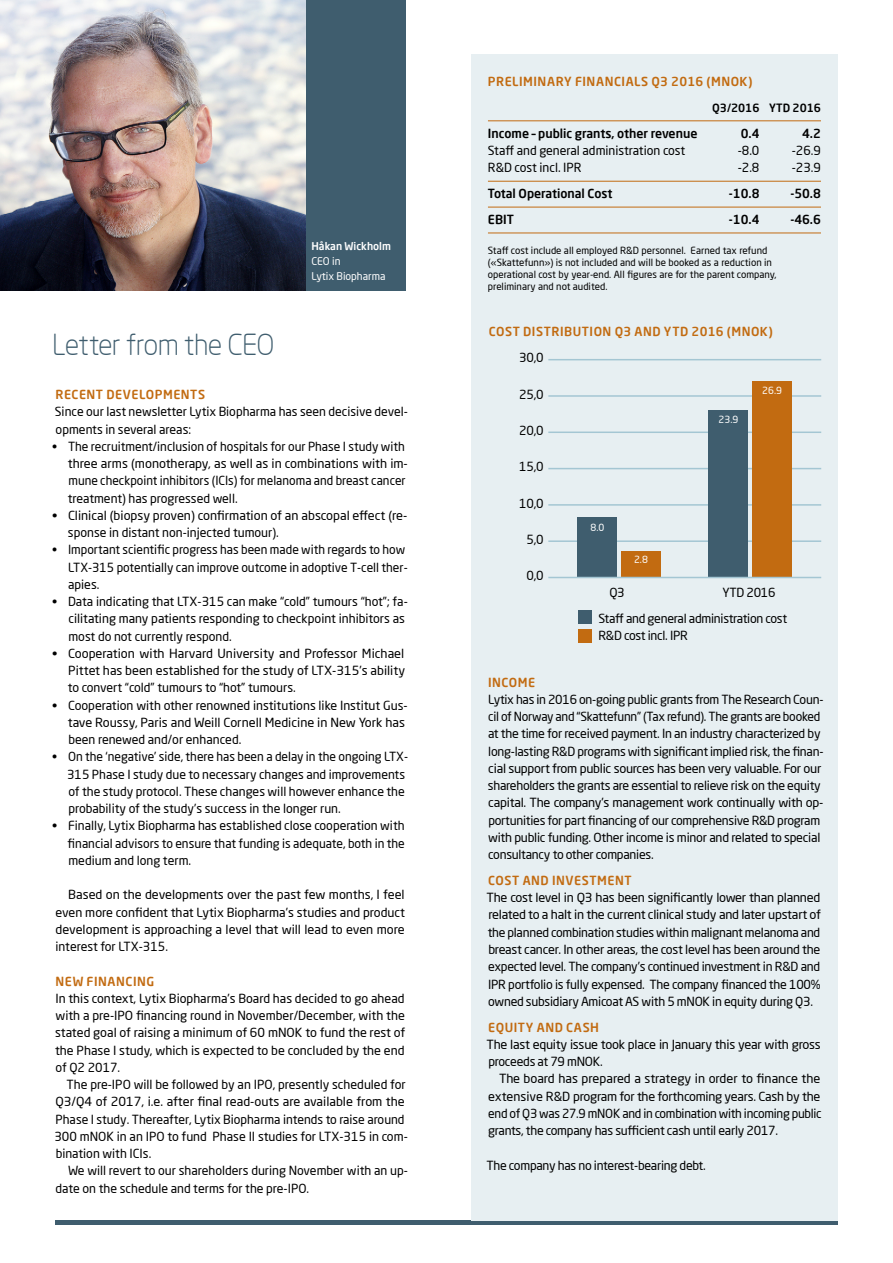
<style>
.page{position:relative;width:893px;height:1263px;background:#fff}
.page>*{position:absolute;margin:0;border:0;box-sizing:border-box;transform-origin:0 0}
.t1{font:300 28.5px "Neo Sans Pro";letter-spacing:-.025em;color:#3f5d6e}
.t2{font:12.3px/17.2px "Neo Sans Pro";color:#000}
.t3{font:12.3px/17.2px "Neo Sans Pro";letter-spacing:-.02em;color:#000}
.t4{font:500 12.3px "Neo Sans Pro";letter-spacing:.04em;color:#c26b11}
.t5{font:500 12.3px "Neo Sans Pro";color:#000}
.t6{font:500 11.25px "Neo Sans Pro";color:#000}
.t7{font:10.5px/15px "Neo Sans Pro";color:#fff}
.t8{font:500 10.5px "Neo Sans Pro";color:#fff}
.t9{font:9.75px/12px "Neo Sans Pro";color:#000}
.t10{font:9.75px "Neo Sans Pro";color:#fff}
</style>
<div class="page">
<div style="left:55px;top:1220px;width:783px;height:5px;background:#3f5d6e"></div>
<div style="left:471px;top:54px;width:367px;height:1166px;background:#e7eff2"></div>
<hr style="left:488px;top:120px;width:333px;height:1px;background:#c26b11">
<hr style="left:488px;top:181px;width:333px;height:1px;background:#c26b11">
<hr style="left:488px;top:207px;width:333px;height:1px;background:#c26b11">
<hr style="left:488px;top:233px;width:333px;height:1px;background:#c26b11">
<div style="left:303px;top:0;width:102px;height:291px;background:#3f5d6e"></div>
<img style="left:0;top:0;width:305px;height:291px">
<div style="left:578px;top:610px;width:13px;height:13px;background:#3f5d6e"></div>
<div style="left:578px;top:629px;width:13px;height:14px;background:#c26b11"></div>
<hr style="left:548px;top:359px;width:273px;height:1px;background:#a4c6d3">
<hr style="left:548px;top:395px;width:273px;height:2px;background:#a4c6d3">
<hr style="left:548px;top:431px;width:273px;height:2px;background:#a4c6d3">
<hr style="left:548px;top:468px;width:273px;height:1px;background:#a4c6d3">
<hr style="left:548px;top:504px;width:273px;height:2px;background:#a4c6d3">
<hr style="left:548px;top:540px;width:273px;height:2px;background:#a4c6d3">
<div style="left:752px;top:381px;width:40px;height:196px;background:#c26b11"></div>
<div style="left:709px;top:410px;width:39px;height:167px;background:#3f5d6e"></div>
<div style="left:621px;top:551px;width:40px;height:26px;background:#c26b11"></div>
<div style="left:578px;top:517px;width:39px;height:60px;background:#3f5d6e"></div>
<hr style="left:548px;top:577px;width:273px;height:1px;background:#a4c6d3">
<h1 class="t1" style="left:52px;top:327px;width:224px">Letter from the CEO</h1>
<p class="t8" style="left:311px;top:240px;width:81px">Håkan Wickholm</p>
<p class="t7" style="left:311px;top:254px;width:76px">CEO in<br>Lytix Biopharma</p>
<p class="t4" style="left:56px;top:387px;width:151px">RECENT DEVELOPMENTS</p>
<p class="t2" style="left:55px;top:403px;width:354px">Since our last newsletter Lytix Biopharma has seen decisive devel&shy;opments in several areas:</p>
<p class="t2" style="left:68px;top:437px;width:342px;text-indent:-16px">• The recruitment/inclusion of hospitals for our Phase I study with three arms (monotherapy, as well as in combinations with im&shy;mune checkpoint inhibitors (ICIs) for melanoma and breast cancer treatment) has progressed well.</p>
<p class="t2" style="left:68px;top:506px;width:341px;text-indent:-16px">• Clinical (biopsy proven) confirmation of an abscopal effect (re&shy;sponse in distant non-injected tumour).</p>
<p class="t2" style="left:68px;top:541px;width:341px;text-indent:-16px">• Important scientific progress has been made with regards to how<br>LTX-315 potentially can improve outcome in adoptive T-cell ther&shy;apies.</p>
<p class="t2" style="left:68px;top:593px;width:341px;text-indent:-16px">• Data indicating that LTX-315 can make “cold” tumours “hot”; fa&shy;cilitating many patients responding to checkpoint inhibitors as most do not currently respond.</p>
<p class="t2" style="left:68px;top:644px;width:339px;text-align:justify;text-indent:-16px">• Cooperation with Harvard University and Professor Michael Pittet has been established for the study of LTX-315’s ability to convert “cold” tumours to “hot” tumours.</p>
<p class="t2" style="left:68px;top:696px;width:341px;text-indent:-16px">• Cooperation with other renowned institutions like Institut Gus&shy;tave Roussy, Paris and Weill Cornell Medicine in New York has been renewed and/or enhanced.</p>
<p class="t2" style="left:67px;top:748px;width:342px;text-indent:-15px">• On the ‘negative’ side, there has been a delay in the ongoing LTX-315 Phase I study due to necessary changes and improvements of the study protocol. These changes will however enhance the probability of the study’s success in the longer run.</p>
<p class="t2" style="left:68px;top:817px;width:339px;text-align:justify;text-indent:-16px">• Finally, Lytix Biopharma has established close cooperation with financial advisors to ensure that funding is adequate, both in the medium and long term.</p>
<p class="t2" style="left:56px;top:886px;width:351px;text-align:justify;text-indent:13px">Based on the developments over the past few months, I feel even more confident that Lytix Biopharma’s studies and product development is approaching a level that will lead to even more interest for LTX-315.</p>
<p class="t4" style="left:56px;top:973px;width:100px">NEW FINANCING</p>
<p class="t2" style="left:55px;top:989px;width:352px;text-align:justify">In this context, Lytix Biopharma’s Board has decided to go ahead with a pre-IPO financing round in November/December, with the stated goal of raising a minimum of 60 mNOK to fund the rest of the Phase I study, which is expected to be concluded by the end of Q2 2017.</p>
<p class="t2" style="left:54px;top:1076px;width:355px;text-indent:12px">The pre-IPO will be followed by an IPO, presently scheduled for Q3/Q4 of 2017, i.e. after final read-outs are available from the Phase I study. Thereafter, Lytix Biopharma intends to raise around 300 mNOK in an IPO to fund Phase II studies for LTX-315 in com&shy;bination with ICIs.</p>
<p class="t2" style="left:56px;top:1162px;width:354px;text-indent:13px">We will revert to our shareholders during November with an up&shy;date on the schedule and terms for the pre-IPO.</p>
<p class="t4" style="left:488px;top:74px;width:266px">PRELIMINARY FINANCIALS Q3 2016 (MNOK)</p>
<p class="t6" style="left:712px;top:100px;width:110px">Q3/2016 YTD 2016</p>
<p class="t5" style="left:488px;top:125px;width:211px">Income – public grants, other revenue</p>
<p class="t5" style="left:741px;top:125px;width:20px">0.4</p>
<p class="t5" style="left:802px;top:125px;width:20px">4.2</p>
<p class="t2" style="left:488px;top:141px;width:199px">Staff and general administration cost</p>
<p class="t2" style="left:738px;top:141px;width:23px">-8.0</p>
<p class="t2" style="left:792px;top:141px;width:31px">-26.9</p>
<p class="t2" style="left:488px;top:159px;width:95px">R&amp;D cost incl. IPR</p>
<p class="t2" style="left:738px;top:159px;width:23px">-2.8</p>
<p class="t2" style="left:792px;top:159px;width:31px">-23.9</p>
<p class="t5" style="left:488px;top:186px;width:126px">Total Operational Cost</p>
<p class="t5" style="left:729px;top:186px;width:32px">-10.8</p>
<p class="t5" style="left:790px;top:186px;width:32px">-50.8</p>
<p class="t5" style="left:488px;top:212px;width:27px">EBIT</p>
<p class="t5" style="left:729px;top:212px;width:32px">-10.4</p>
<p class="t5" style="left:790px;top:212px;width:32px">-46.6</p>
<p class="t9" style="left:488px;top:244px;width:290px">Staff cost include all employed R&amp;D personnel. Earned tax refund («Skattefunn») is not included and will be booked as a reduction in operational cost by year-end. All figures are for the parent company, preliminary and not audited.</p>
<p class="t4" style="left:489px;top:324px;width:286px">COST DISTRIBUTION Q3 AND YTD 2016 (MNOK)</p>
<p class="t2" style="left:519px;top:349px;width:26px">30,0</p>
<p class="t2" style="left:519px;top:385px;width:26px">25,0</p>
<p class="t2" style="left:519px;top:422px;width:26px">20,0</p>
<p class="t2" style="left:519px;top:458px;width:26px">15,0</p>
<p class="t2" style="left:519px;top:494px;width:26px">10,0</p>
<p class="t2" style="left:526px;top:530px;width:19px">5,0</p>
<p class="t2" style="left:526px;top:567px;width:19px">0,0</p>
<p class="t10" style="left:590px;top:521px;width:15px">8.0</p>
<p class="t10" style="left:634px;top:553px;width:15px">2.8</p>
<p class="t10" style="left:718px;top:413px;width:21px">23.9</p>
<p class="t10" style="left:762px;top:384px;width:21px">26.9</p>
<p class="t3" style="left:598px;top:579px;width:190px;line-height:26.2px;text-indent:124px">YTD 2016<br>Staff and general administration cost</p>
<p class="t3" style="left:598px;top:627px;width:91px">R&amp;D cost incl. IPR</p>
<p class="t2" style="left:609px;top:583px;width:17px">Q3</p>
<p class="t4" style="left:488px;top:674px;width:49px">INCOME</p>
<p class="t3" style="left:488px;top:690px;width:337px">Lytix has in 2016 on-going public grants from The Research Coun&shy;cil of Norway and “Skattefunn” (Tax refund). The grants are booked at the time for received payment. In an industry characterized by long-lasting R&amp;D programs with significant implied risk, the finan&shy;cial support from public sources has been very valuable. For our shareholders the grants are essential to relieve risk on the equity capital. The company’s management work continually with op&shy;portunities for part financing of our comprehensive R&amp;D program with public funding. Other income is minor and related to special consultancy to other companies.</p>
<p class="t4" style="left:488px;top:873px;width:145px">COST AND INVESTMENT</p>
<p class="t2" style="left:486px;top:889px;width:336px;text-align:justify">The cost level in Q3 has been significantly lower than planned related to a halt in the current clinical study and later upstart of the planned combination studies within malignant melanoma and breast cancer. In other areas, the cost level has been around the expected level. The company’s continued investment in R&amp;D and IPR portfolio is fully expensed. The company financed the 100% owned subsidiary Amicoat AS with 5 mNOK in equity during Q3.</p>
<p class="t4" style="left:488px;top:1019px;width:112px">EQUITY AND CASH</p>
<p class="t3" style="left:486px;top:1035px;width:336px">The last equity issue took place in January this year with gross proceeds at 79 mNOK.</p>
<p class="t2" style="left:488px;top:1070px;width:335px;text-align:justify;text-indent:11px">The board has prepared a strategy in order to finance the extensive R&amp;D program for the forthcoming years. Cash by the end of Q3 was 27.9 mNOK and in combination with incoming public grants, the company has sufficient cash until early 2017.</p>
<p class="t3" style="left:486px;top:1156px;width:221px">The company has no interest-bearing debt.</p>
</div>
